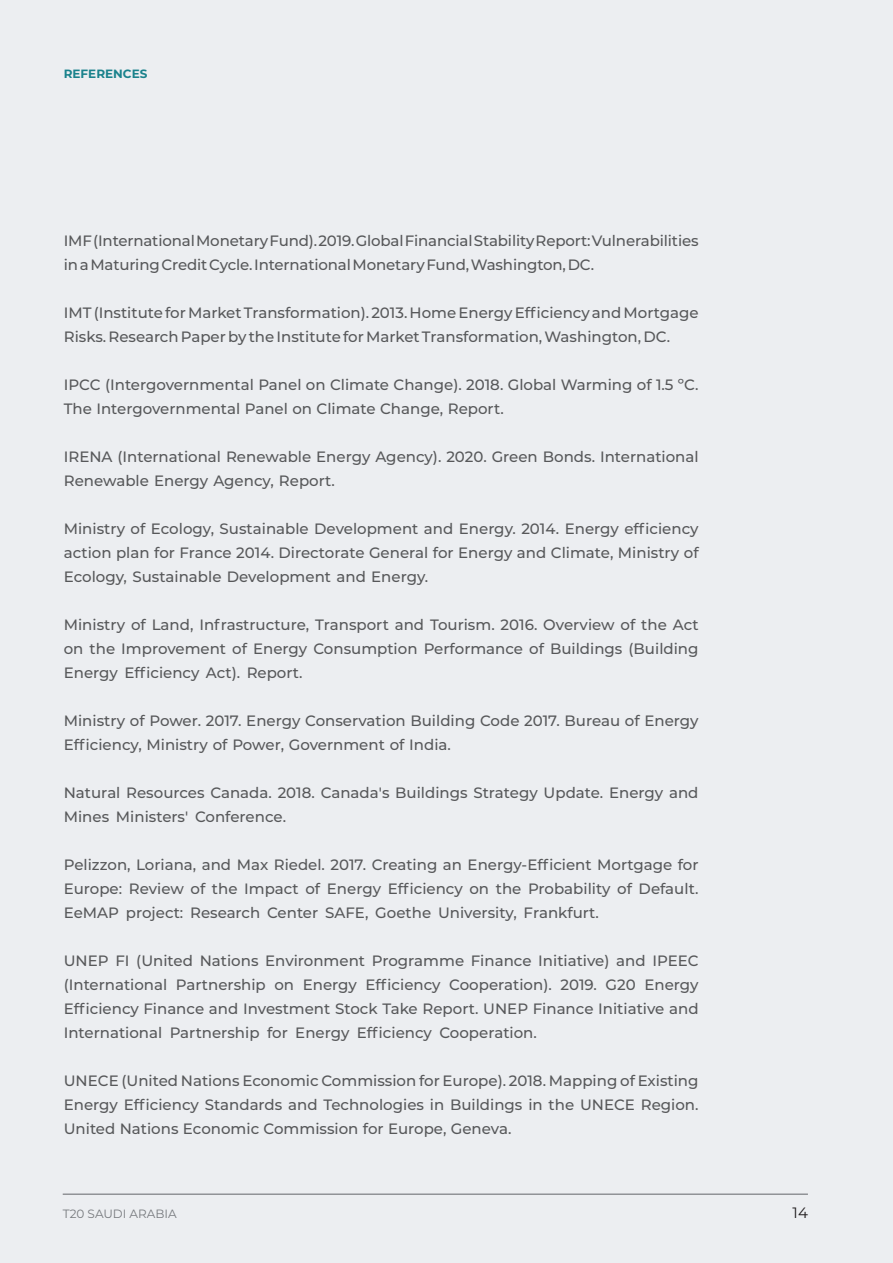
<style>
.page{position:relative;width:893px;height:1263px;background:#eceef1}
.page>*{position:absolute;margin:0;border:0;box-sizing:border-box;transform-origin:0 0}
.BULLETS{font:500 15px/24px "Montserrat";color:#57585a}
.t1{font:15px "Montserrat";color:#231f20}
.t2{font:12px "Montserrat";color:#808285}
.t3{font:700 12px "Montserrat";color:#1a828c}
</style>
<div class="page">
<p class="t3" style="left:64px;top:65px;width:85px">REFERENCES</p>
<p class="BULLETS" style="left:64px;top:228px;width:636px">IMF (International Monetary Fund). 2019. Global Financial Stability Report: Vulnerabilities in a Maturing Credit Cycle. International Monetary Fund, Washington, DC.</p>
<p class="BULLETS" style="left:64px;top:300px;width:636px">IMT (Institute for Market Transformation). 2013. Home Energy Efficiency and Mortgage<br>Risks. Research Paper by the Institute for Market Transformation, Washington, DC.</p>
<p class="BULLETS" style="left:64px;top:372px;width:636px">IPCC (Intergovernmental Panel on Climate Change). 2018. Global Warming of 1.5 ºC.<br>The Intergovernmental Panel on Climate Change, Report.</p>
<p class="BULLETS" style="left:64px;top:444px;width:636px">IRENA (International Renewable Energy Agency). 2020. Green Bonds. International<br>Renewable Energy Agency, Report.</p>
<p class="BULLETS" style="left:64px;top:516px;width:636px;text-align:justify">Ministry of Ecology, Sustainable Development and Energy. 2014. Energy efficiency action plan for France 2014. Directorate General for Energy and Climate, Ministry of Ecology, Sustainable Development and Energy.</p>
<p class="BULLETS" style="left:64px;top:612px;width:636px;text-align:justify">Ministry of Land, Infrastructure, Transport and Tourism. 2016. Overview of the Act on the Improvement of Energy Consumption Performance of Buildings (Building Energy Efficiency Act). Report.</p>
<p class="BULLETS" style="left:64px;top:708px;width:636px">Ministry of Power. 2017. Energy Conservation Building Code 2017. Bureau of Energy<br>Efficiency, Ministry of Power, Government of India.</p>
<p class="BULLETS" style="left:64px;top:780px;width:636px">Natural Resources Canada. 2018. Canada's Buildings Strategy Update. Energy and<br>Mines Ministers' Conference.</p>
<p class="BULLETS" style="left:64px;top:852px;width:636px;text-align:justify">Pelizzon, Loriana, and Max Riedel. 2017. Creating an Energy-Efficient Mortgage for Europe: Review of the Impact of Energy Efficiency on the Probability of Default.<br>EeMAP project: Research Center SAFE, Goethe University, Frankfurt.</p>
<p class="BULLETS" style="left:64px;top:948px;width:636px;text-align:justify">UNEP FI (United Nations Environment Programme Finance Initiative) and IPEEC (International Partnership on Energy Efficiency Cooperation). 2019. G20 Energy Efficiency Finance and Investment Stock Take Report. UNEP Finance Initiative and International Partnership for Energy Efficiency Cooperation.</p>
<p class="BULLETS" style="left:64px;top:1068px;width:636px;text-align:justify">UNECE (United Nations Economic Commission for Europe). 2018. Mapping of Existing Energy Efficiency Standards and Technologies in Buildings in the UNECE Region.<br>United Nations Economic Commission for Europe, Geneva.</p>
<p class="t2" style="left:63px;top:1205px;width:116px">T20 SAUDI ARABIA</p>
<p class="t1" style="left:793px;top:1202px;width:17px">14</p>
</div>
